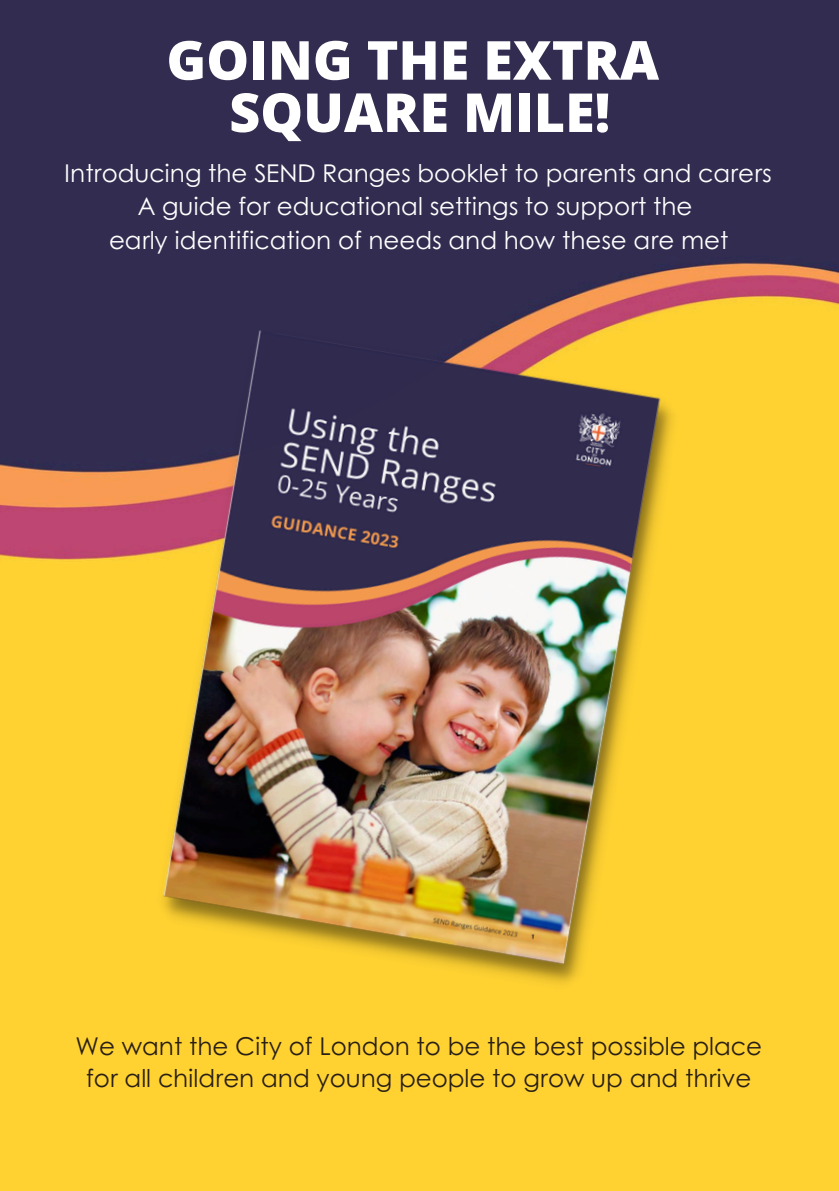
<style>
.page{position:relative;width:839px;height:1191px;background:#fff}
.page>*{position:absolute;margin:0;border:0;box-sizing:border-box;transform-origin:0 0}
.t1{font:800 53.8px/52.2px "Open Sans";color:#fff;text-align:center}
.t2{font:24.6px "Century Gothic";color:#291f16}
.t3{font:24.4px "Century Gothic";color:#fff}
</style>
<div class="page">
<img style="left:0;top:0;width:838px;height:1191px">
<img style="left:146px;top:319px;width:545px;height:683px">
<p class="t1" style="left:166px;top:33px;width:494px">GOING THE EXTRA<br>SQUARE MILE!</p>
<p class="t3" style="left:64px;top:154px;width:708px">Introducing the SEND Ranges booklet to parents and carers</p>
<p class="t3" style="left:138px;top:188px;width:555px">A guide for educational settings to support the</p>
<p class="t3" style="left:109px;top:222px;width:621px">early identification of needs and how these are met</p>
<h1 class="t2" style="left:75px;top:1028px;width:688px">We want the City of London to be the best possible place</h1>
<p class="t2" style="left:86px;top:1059px;width:667px">for all children and young people to grow up and thrive</p>
</div>
